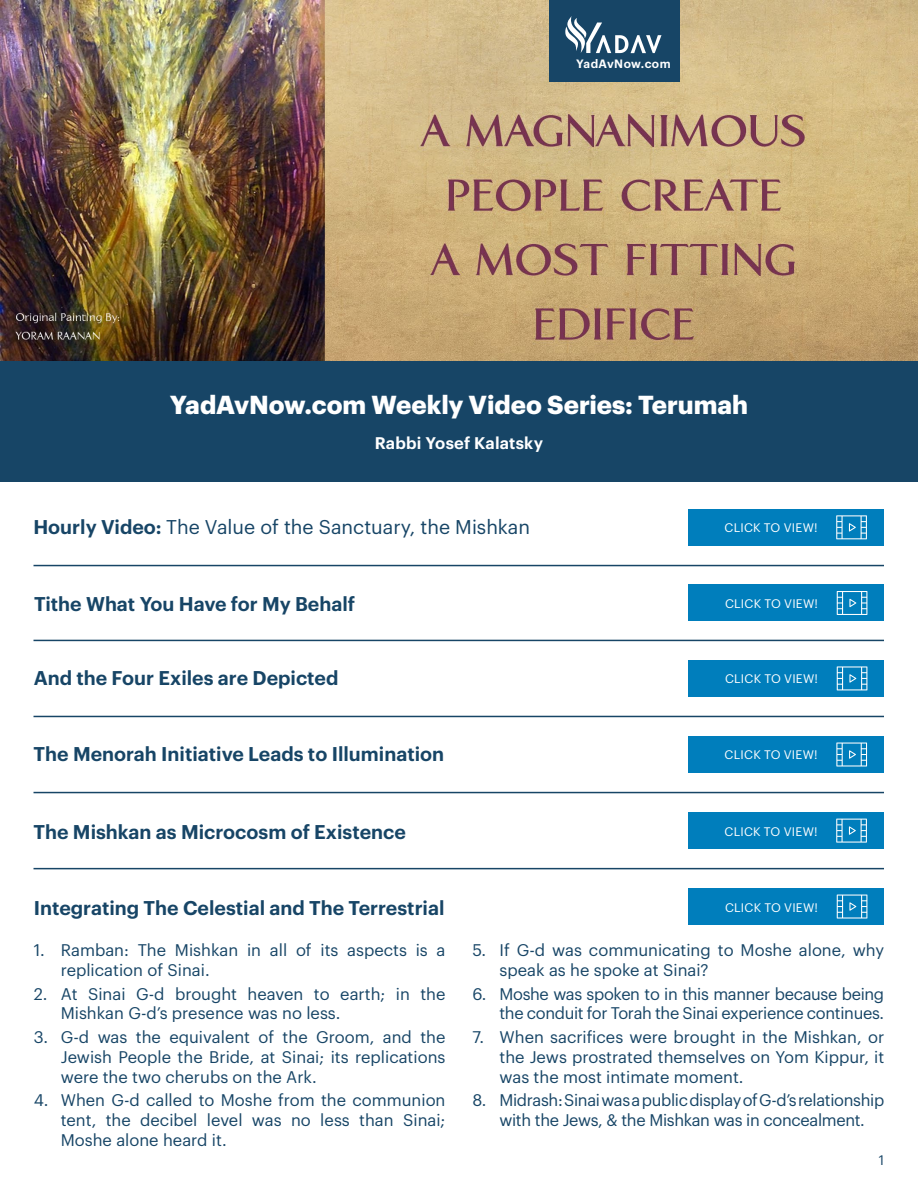
<style>
.page{position:relative;width:918px;height:1188px;background:#fff}
.page>*{position:absolute;margin:0;border:0;box-sizing:border-box;transform-origin:0 0}
.t1{font:700 25.5px "Graphik";color:#fff}
.t2{font:600 19.5px "Graphik";color:#174566}
.t3{font:19.5px "Graphik";color:#174566}
.t4{font:16.5px/19.8px "Graphik";color:#174566}
.t5{font:16.5px/19.8px "Graphik";letter-spacing:-.02em;color:#174566;text-align:right}
.t6{font:600 16.5px "Graphik";letter-spacing:.01em;color:#fff}
.t7{font:13.5px "Graphik";color:#174566}
.t8{font:12.15px "Graphik";letter-spacing:.02em;color:#fff}
.t9{font:600 11.85px "Graphik";letter-spacing:.03em;color:#fff}
.s1{font-weight:600}
</style>
<div class="page">
<div style="left:689px;top:585px;width:195px;height:36px;background:#007ebc"></div>
<svg style="left:837px;top:591px;width:30px;height:24px"></svg>
<hr style="left:34px;top:640px;width:850px;height:1px;background:#174566">
<hr style="left:34px;top:716px;width:850px;height:1px;background:#174566">
<hr style="left:34px;top:792px;width:850px;height:1px;background:#174566">
<hr style="left:34px;top:868px;width:850px;height:1px;background:#174566">
<hr style="left:34px;top:565px;width:850px;height:1px;background:#174566">
<div style="left:688px;top:736px;width:196px;height:37px;background:#007ebc"></div>
<svg style="left:836px;top:743px;width:31px;height:24px"></svg>
<div style="left:688px;top:813px;width:196px;height:36px;background:#007ebc"></div>
<svg style="left:836px;top:819px;width:31px;height:24px"></svg>
<div style="left:688px;top:509px;width:196px;height:36px;background:#007ebc"></div>
<svg style="left:836px;top:515px;width:31px;height:24px"></svg>
<div style="left:689px;top:660px;width:195px;height:36px;background:#007ebc"></div>
<svg style="left:837px;top:666px;width:30px;height:24px"></svg>
<img style="left:0;top:0;width:918px;height:361px">
<div style="left:0;top:361px;width:918px;height:121px;background:#174566"></div>
<div style="left:550px;top:0;width:130px;height:82px;background:#174566"></div>
<svg style="left:565px;top:16px;width:97px;height:37px"></svg>
<div style="left:689px;top:888px;width:195px;height:37px;background:#007ebc"></div>
<svg style="left:837px;top:895px;width:30px;height:24px"></svg>
<p class="t9" style="left:576px;top:55px;width:96px">YadAvNow.com</p>
<h1 class="t1" style="left:170px;top:385px;width:580px">YadAvNow.com Weekly Video Series: Terumah</h1>
<p class="t6" style="left:375px;top:430px;width:170px">Rabbi Yosef Kalatsky</p>
<p class="t3" style="left:34px;top:512px;width:498px"><span class="s1">Hourly Video:</span> The Value of the Sanctuary, the Mishkan</p>
<p class="t8" style="left:724px;top:519px;width:95px">CLICK TO VIEW!</p>
<p class="t2" style="left:34px;top:589px;width:323px">Tithe What You Have for My Behalf</p>
<p class="t8" style="left:725px;top:594px;width:95px">CLICK TO VIEW!</p>
<p class="t2" style="left:34px;top:663px;width:306px">And the Four Exiles are Depicted</p>
<p class="t8" style="left:725px;top:670px;width:95px">CLICK TO VIEW!</p>
<p class="t2" style="left:34px;top:739px;width:412px">The Menorah Initiative Leads to Illumination</p>
<p class="t8" style="left:725px;top:746px;width:95px">CLICK TO VIEW!</p>
<p class="t2" style="left:34px;top:817px;width:374px">The Mishkan as Microcosm of Existence</p>
<p class="t8" style="left:724px;top:822px;width:95px">CLICK TO VIEW!</p>
<p class="t2" style="left:34px;top:893px;width:412px">Integrating The Celestial and The Terrestrial</p>
<p class="t4" style="left:61px;top:939px;width:386px;text-indent:-27px">1. Ramban: The Mishkan in all of its aspects is a replication of Sinai.</p>
<p class="t4" style="left:61px;top:982px;width:386px;text-indent:-27px">2. At Sinai G-d brought heaven to earth; in the<br>Mishkan G-d’s presence was no less.</p>
<p class="t4" style="left:61px;top:1026px;width:386px;text-align:justify;text-indent:-27px">3. G-d was the equivalent of the Groom, and the Jewish People the Bride, at Sinai; its replications were the two cherubs on the Ark.</p>
<p class="t4" style="left:61px;top:1089px;width:386px;text-align:justify;text-indent:-27px">4. When G-d called to Moshe from the communion tent, the decibel level was no less than Sinai; Moshe alone heard it.</p>
<p class="t8" style="left:725px;top:898px;width:95px">CLICK TO VIEW!</p>
<p class="t4" style="left:499px;top:939px;width:386px;text-indent:-27px">5. If G-d was communicating to Moshe alone, why speak as he spoke at Sinai?</p>
<p class="t5" style="left:472px;top:982px;width:413px">6. Moshe was spoken to in this manner because being the conduit for Torah the Sinai experience continues.</p>
<p class="t4" style="left:499px;top:1026px;width:386px;text-align:justify;text-indent:-27px">7. When sacrifices were brought in the Mishkan, or the Jews prostrated themselves on Yom Kippur, it was the most intimate moment.</p>
<p class="t5" style="left:472px;top:1089px;width:413px;text-align:center">8. Midrash: Sinai was a public display of G-d’s relationship with the Jews, &amp; the Mishkan was in concealment.</p>
<p class="t7" style="left:879px;top:1150px;width:7px">1</p>
</div>
